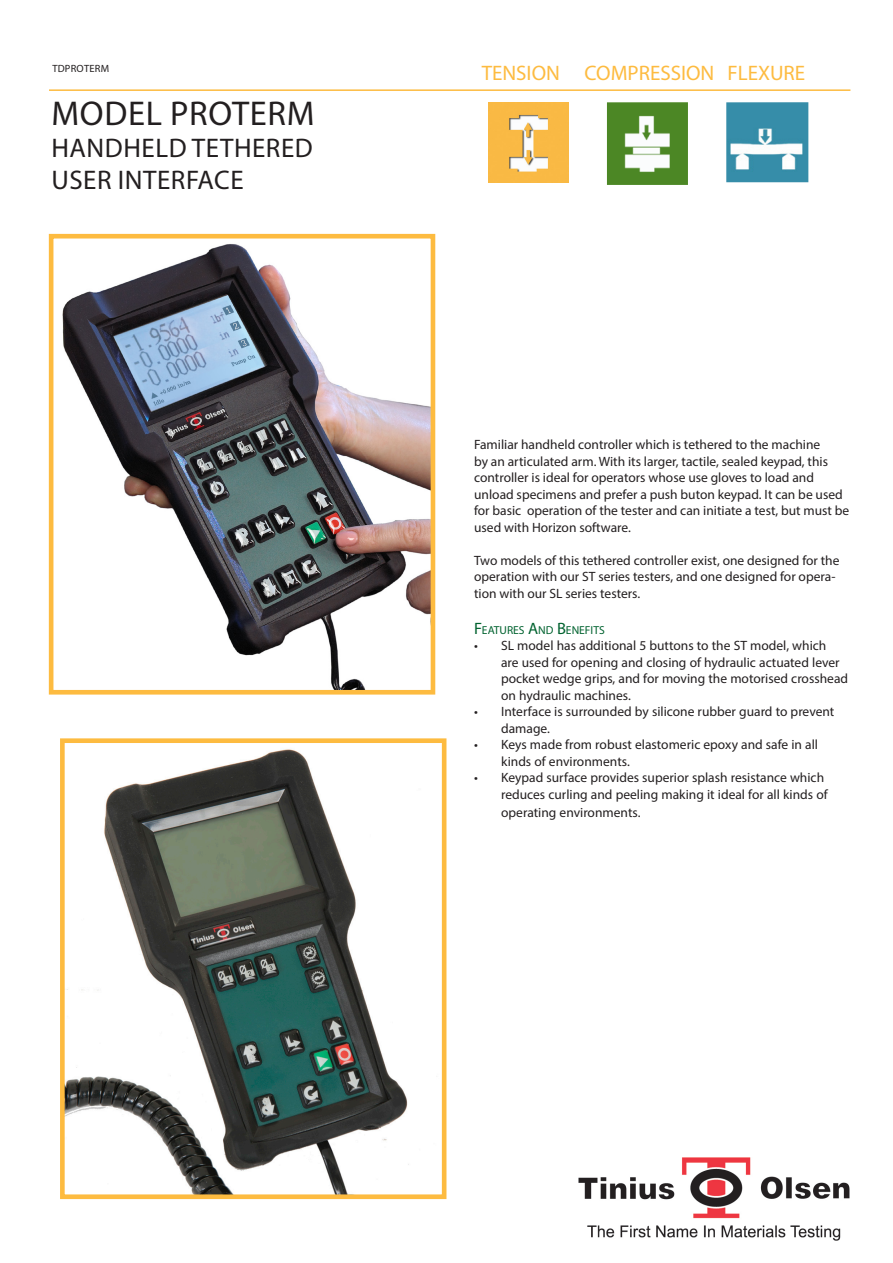
<style>
.page{position:relative;width:893px;height:1263px;background:#fff}
.page>*{position:absolute;margin:0;border:0;box-sizing:border-box;transform-origin:0 0}
.t1{font:34.5px "Myriad Pro";letter-spacing:.02em;color:#231f20}
.t2{font:27px/32.4px "Myriad Pro";letter-spacing:.02em;color:#231f20}
.t3{font:21px "Myriad Pro";color:#fdbb40}
.t4{font:13.5px/16.5px "Myriad Pro";color:#231f20}
.t5{font:11.55px "Myriad Pro";color:#00622f}
.t6{font:10.5px "Myriad Pro";letter-spacing:.02em;color:#231f20}
.s1{font-size:16.5px}
</style>
<div class="page">
<hr style="left:49px;top:89px;width:801px;height:2px;background:#fdbb40">
<img style="left:726px;top:102px;width:82px;height:80px">
<img style="left:489px;top:102px;width:80px;height:80px">
<img style="left:607px;top:102px;width:81px;height:83px">
<img style="left:578px;top:1158px;width:272px;height:82px">
<img style="left:62px;top:244px;width:367px;height:444px">
<div style="left:49px;top:234px;width:386px;height:460px;border:5px solid #fdbb40"></div>
<img style="left:66px;top:749px;width:343px;height:444px">
<div style="left:60px;top:738px;width:386px;height:461px;border:5px solid #fdbb40"></div>
<p class="t6" style="left:53px;top:62px;width:58px">TDPROTERM</p>
<p class="t1" style="left:51px;top:92px;width:264px">MODEL PROTERM</p>
<p class="t2" style="left:51px;top:131px;width:263px">HANDHELD TETHERED<br>USER INTERFACE</p>
<p class="t3" style="left:482px;top:60px;width:80px">TENSION</p>
<p class="t3" style="left:584px;top:60px;width:131px">COMPRESSION</p>
<p class="t3" style="left:727px;top:60px;width:79px">FLEXURE</p>
<p class="t4" style="left:474px;top:436px;width:377px">Familiar handheld controller which is tethered to the machine<br>by an articulated arm. With its larger, tactile, sealed keypad, this controller is ideal for operators whose use gloves to load and unload specimens and prefer a push buton keypad. It can be used for basic operation of the tester and can initiate a test, but must be used with Horizon software.</p>
<p class="t4" style="left:474px;top:552px;width:367px">Two models of this tethered controller exist, one designed for the operation with our ST series testers, and one designed for opera&shy;tion with our SL series testers.</p>
<p class="t5" style="left:474px;top:623px;width:132px"><span class="s1">F</span>EATURES <span class="s1">A</span>ND <span class="s1">B</span>ENEFITS</p>
<p class="t4" style="left:501px;top:637px;width:348px;text-indent:-27px">• SL model has additional 5 buttons to the ST model, which<br>are used for opening and closing of hydraulic actuated lever pocket wedge grips, and for moving the motorised crosshead on hydraulic machines.</p>
<p class="t4" style="left:501px;top:703px;width:335px;text-indent:-27px">• Interface is surrounded by silicone rubber guard to prevent damage.</p>
<p class="t4" style="left:501px;top:736px;width:318px;text-indent:-27px">• Keys made from robust elastomeric epoxy and safe in all kinds of environments.</p>
<p class="t4" style="left:474px;top:769px;width:355px;text-align:right">• Keypad surface provides superior splash resistance which reduces curling and peeling making it ideal for all kinds of</p>
<p class="t4" style="left:501px;top:804px;width:141px">operating environments.</p>
</div>
